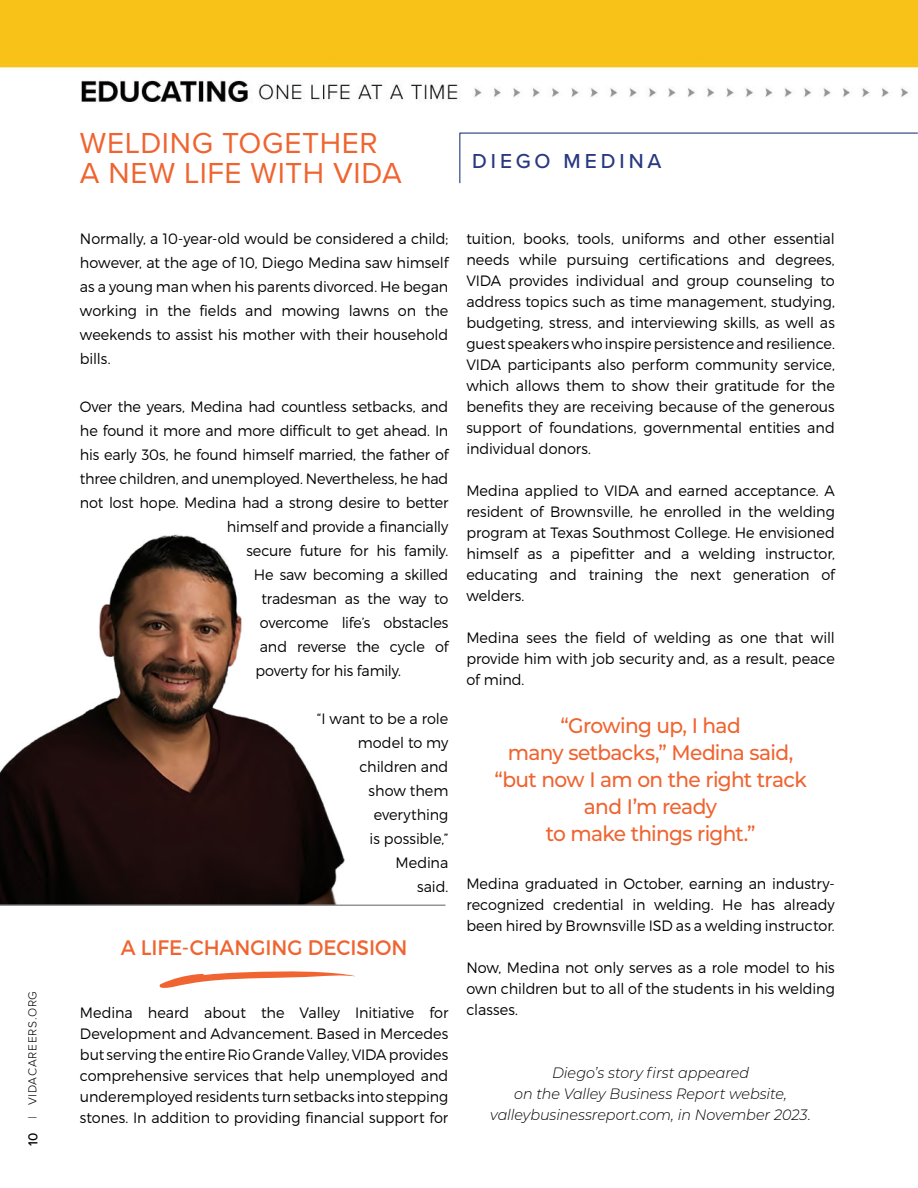
<style>
.page{position:relative;width:918px;height:1188px;background:#fff}
.page>*{position:absolute;margin:0;border:0;box-sizing:border-box;transform-origin:0 0}
.t1{font:30px/30px "Proxima Nova";letter-spacing:.02em;color:#ef6430}
.t2{font:500 21px/27px "Montserrat";letter-spacing:-.035em;color:#ef6430;text-align:center;scale:.96 1}
.t3{font:21px "Montserrat";letter-spacing:-.005em;color:#ef6430;scale:.96 1}
.t4{font:500 21px "Proxima Nova";letter-spacing:.185em;color:#293980}
.t5{font:300 15px/21px "Montserrat";letter-spacing:-.005em;color:#000;text-align:justify;scale:.96 1}
.t6{font:italic 300 15px/21px "Montserrat";letter-spacing:-.005em;color:#000;text-align:center;scale:.96 1}
.t7{font:300 12px "Proxima Nova";letter-spacing:.06em;color:#000}
.s1{font-weight:500;font-size:13.5px}
</style>
<div class="page">
<img style="left:0;top:0;width:918px;height:103px">
<svg style="left:459px;top:132px;width:459px;height:52px"></svg>
<img style="left:0;top:534px;width:345px;height:370px">
<svg style="left:159px;top:971px;width:197px;height:17px"></svg>
<hr style="left:0;top:904px;width:446px;height:2px;background:#929497">
<p class="t7" style="left:24px;top:1146px;width:156px;rotate:-90deg"><span class="s1">10</span> | VIDACAREERS.ORG</p>
<h1 class="t1" style="left:80px;top:127px;width:323px">WELDING TOGETHER<br>A NEW LIFE WITH VIDA</h1>
<h2 class="t4" style="left:472px;top:145px;width:191px">DIEGO MEDINA</h2>
<p class="t5" style="left:80px;top:226px;width:385px;line-height:24px">Normally, a 10-year-old would be considered a child; however, at the age of 10, Diego Medina saw himself as a young man when his parents divorced. He began working in the fields and mowing lawns on the weekends to assist his mother with their household bills.</p>
<p class="t5" style="left:80px;top:396px;width:385px">Over the years, Medina had countless setbacks, and</p>
<p class="t5" style="left:80px;top:420px;width:385px">he found it more and more difficult to get ahead. In</p>
<p class="t5" style="left:80px;top:444px;width:385px">his early 30s, he found himself married, the father of</p>
<p class="t5" style="left:80px;top:468px;width:385px">three children, and unemployed. Nevertheless, he had</p>
<p class="t5" style="left:80px;top:492px;width:385px">not lost hope. Medina had a strong desire to better</p>
<p class="t5" style="left:227px;top:516px;width:232px">himself and provide a financially</p>
<p class="t5" style="left:246px;top:540px;width:212px">secure future for his family.</p>
<p class="t5" style="left:254px;top:564px;width:204px">He saw becoming a skilled</p>
<p class="t5" style="left:261px;top:588px;width:196px">tradesman as the way to</p>
<p class="t5" style="left:260px;top:612px;width:198px">overcome life’s obstacles</p>
<p class="t5" style="left:260px;top:636px;width:198px">and reverse the cycle of</p>
<p class="t5" style="left:255px;top:660px;width:153px">poverty for his family.</p>
<p class="t5" style="left:317px;top:706px;width:138px;line-height:24px;text-align:right">“I want to be a role model to my children and<br>show them everything<br>is possible,”<br>Medina<br>said.</p>
<h2 class="t3" style="left:121px;top:935px;width:300px">A LIFE-CHANGING DECISION</h2>
<p class="t5" style="left:80px;top:1002px;width:385px">Medina heard about the Valley Initiative for Development and Advancement. Based in Mercedes but serving the entire Rio Grande Valley, VIDA provides comprehensive services that help unemployed and underemployed residents turn setbacks into stepping stones. In addition to providing financial support for</p>
<p class="t5" style="left:466px;top:228px;width:385px">tuition, books, tools, uniforms and other essential needs while pursuing certifications and degrees, VIDA provides individual and group counseling to address topics such as time management, studying, budgeting, stress, and interviewing skills, as well as guest speakers who inspire persistence and resilience.<br>VIDA participants also perform community service, which allows them to show their gratitude for the benefits they are receiving because of the generous support of foundations, governmental entities and individual donors.</p>
<p class="t5" style="left:466px;top:480px;width:385px">Medina applied to VIDA and earned acceptance. A resident of Brownsville, he enrolled in the welding program at Texas Southmost College. He envisioned himself as a pipefitter and a welding instructor, educating and training the next generation of welders.</p>
<p class="t5" style="left:466px;top:627px;width:385px">Medina sees the field of welding as one that will provide him with job security and, as a result, peace of mind.</p>
<h2 class="t2" style="left:494px;top:711px;width:327px">“Growing up, I had<br>many setbacks,” Medina said, “but now I am on the right track and I’m ready<br>to make things right.”</h2>
<p class="t5" style="left:466px;top:873px;width:385px">Medina graduated in October, earning an industry&shy;recognized credential in welding. He has already been hired by Brownsville ISD as a welding instructor.</p>
<p class="t5" style="left:466px;top:957px;width:385px">Now, Medina not only serves as a role model to his own children but to all of the students in his welding classes.</p>
<p class="t6" style="left:490px;top:1062px;width:336px">Diego’s story first appeared<br>on the Valley Business Report website, valleybusinessreport.com, in November 2023.</p>
</div>
